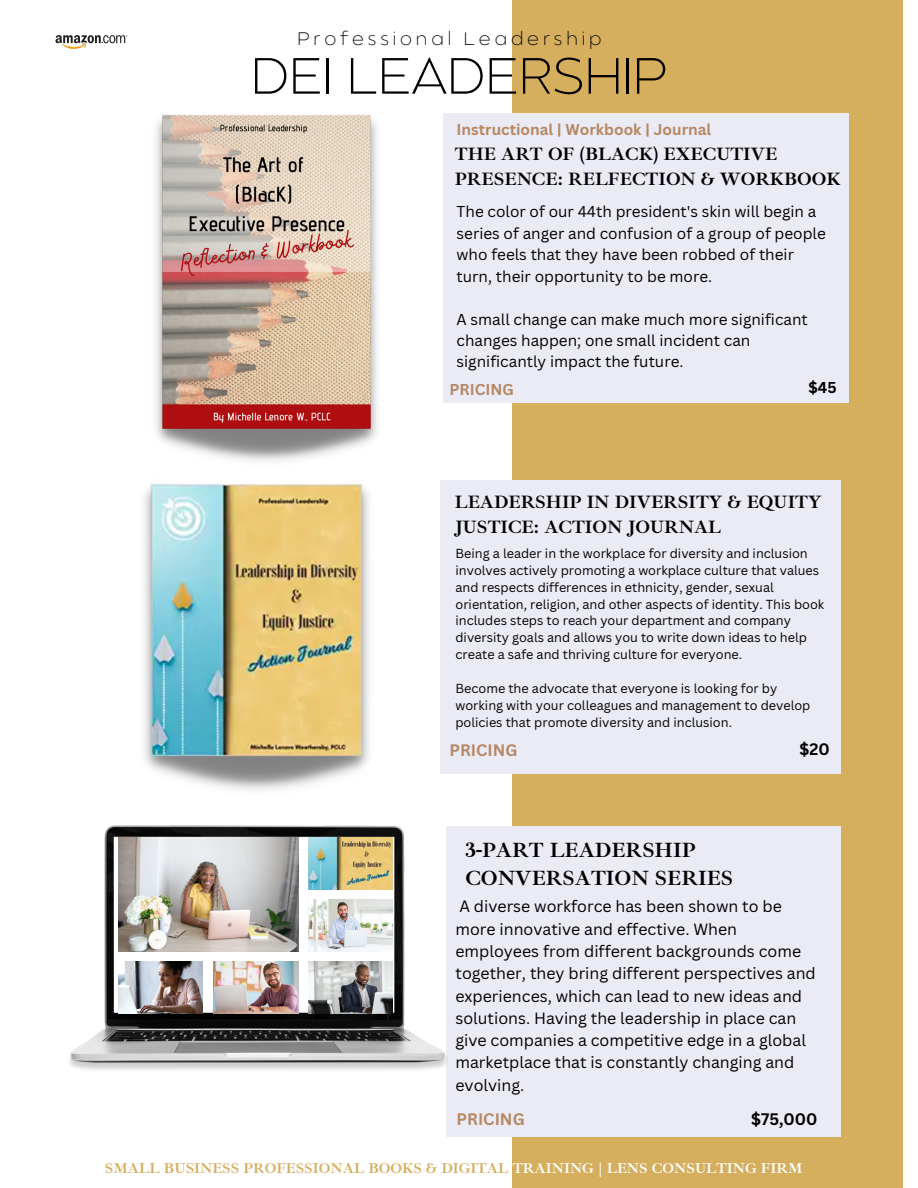
<style>
.page{position:relative;width:918px;height:1188px;background:#fff}
.page>*{position:absolute;margin:0;border:0;box-sizing:border-box;transform-origin:0 0}
.t1{font:200 50.85px "Balgin";color:#000}
.t2{font:700 21.15px/28.5px "Ibarra Real Nova";color:#000}
.t3{font:700 18.3px/25.3px "Ibarra Real Nova";color:#000}
.t4{font:200 18px "Balgin";letter-spacing:.215em;color:#000}
.t5{font:700 16.2px "Canva Sans";color:#b68763}
.t6{font:700 16.2px "Canva Sans";color:#000}
.t7{font:15.9px/22.2px "Canva Sans";color:#000}
.t8{font:15.3px/21.5px "Canva Sans";color:#000}
.t9{font:700 15.3px "Canva Sans";color:#b68763}
.t10{font:700 15.3px "Canva Sans";color:#000}
.t11{font:700 14.7px "Ibarra Real Nova";color:#d5ae5e}
.t12{font:12.75px/17px "Canva Sans";color:#000}
.s1{color:#fff}
</style>
<div class="page">
<div style="left:39px;top:0;width:864px;height:1188px;background:#d5ae5e"></div>
<div style="left:0;top:0;width:511px;height:1188px;background:#fff"></div>
<div style="left:440px;top:480px;width:400px;height:293px;background:#eaebf4"></div>
<div style="left:443px;top:113px;width:406px;height:289px;background:#eaebf4"></div>
<div style="left:446px;top:826px;width:394px;height:311px;background:#eaebf4"></div>
<img style="left:69px;top:825px;width:378px;height:245px">
<img style="left:118px;top:838px;width:180px;height:113px">
<img style="left:118px;top:962px;width:84px;height:51px">
<img style="left:214px;top:962px;width:84px;height:51px">
<img style="left:308px;top:962px;width:85px;height:51px">
<img style="left:308px;top:838px;width:85px;height:52px">
<img style="left:308px;top:900px;width:85px;height:51px">
<img style="left:144px;top:484px;width:225px;height:306px">
<img style="left:155px;top:114px;width:223px;height:348px">
<img style="left:55px;top:35px;width:72px;height:14px">
<h2 class="t4" style="left:298px;top:32px;width:306px">Professional Leadership</h2>
<h5 class="t1" style="left:251px;top:56px;width:418px">DEI LEADERSHIP</h5>
<h6 class="t9" style="left:457px;top:119px;width:256px">Instructional | Workbook | Journal</h6>
<h4 class="t3" style="left:455px;top:141px;width:387px">THE ART OF (BLACK) EXECUTIVE<br>PRESENCE: RELFECTION &amp; WORKBOOK</h4>
<h5 class="t8" style="left:457px;top:201px;width:371px">The color of our 44th president's skin will begin a series of anger and confusion of a group of people who feels that they have been robbed of their turn, their opportunity to be more.</h5>
<p class="t8" style="left:457px;top:308px;width:353px">A small change can make much more significant changes happen; one small incident can significantly impact the future.</p>
<h3 class="t9" style="left:450px;top:378px;width:66px">PRICING</h3>
<p class="t10" style="left:809px;top:377px;width:30px">$45</p>
<p class="t3" style="left:455px;top:489px;width:368px">LEADERSHIP IN DIVERSITY &amp; EQUITY<br>JUSTICE: ACTION JOURNAL</p>
<h6 class="t12" style="left:455px;top:544px;width:370px">Being a leader in the workplace for diversity and inclusion involves actively promoting a workplace culture that values and respects differences in ethnicity, gender, sexual orientation, religion, and other aspects of identity. This book includes steps to reach your department and company diversity goals and allows you to write down ideas to help create a safe and thriving culture for everyone.</h6>
<h3 class="t12" style="left:455px;top:680px;width:356px">Become the advocate that everyone is looking for by working with your colleagues and management to develop policies that promote diversity and inclusion.</h3>
<p class="t5" style="left:450px;top:739px;width:69px">PRICING</p>
<p class="t6" style="left:800px;top:738px;width:32px">$20</p>
<h5 class="t2" style="left:465px;top:836px;width:269px">3-PART LEADERSHIP<br>CONVERSATION SERIES</h5>
<h5 class="t7" style="left:455px;top:895px;width:362px">A diverse workforce has been shown to be more innovative and effective. When employees from different backgrounds come together, they bring different perspectives and experiences, which can lead to new ideas and solutions. Having the leadership in place can give companies a competitive edge in a global marketplace that is constantly changing and evolving.</h5>
<h1 class="t5" style="left:457px;top:1108px;width:70px">PRICING</h1>
<h6 class="t6" style="left:751px;top:1108px;width:68px">$75,000</h6>
<p class="t11" style="left:105px;top:1159px;width:699px">SMALL BUSINESS PROFESSIONAL BOOKS &amp; DIGITAL <span class="s1">TRAINING | LENS CONSULTING FIRM</span></p>
</div>
